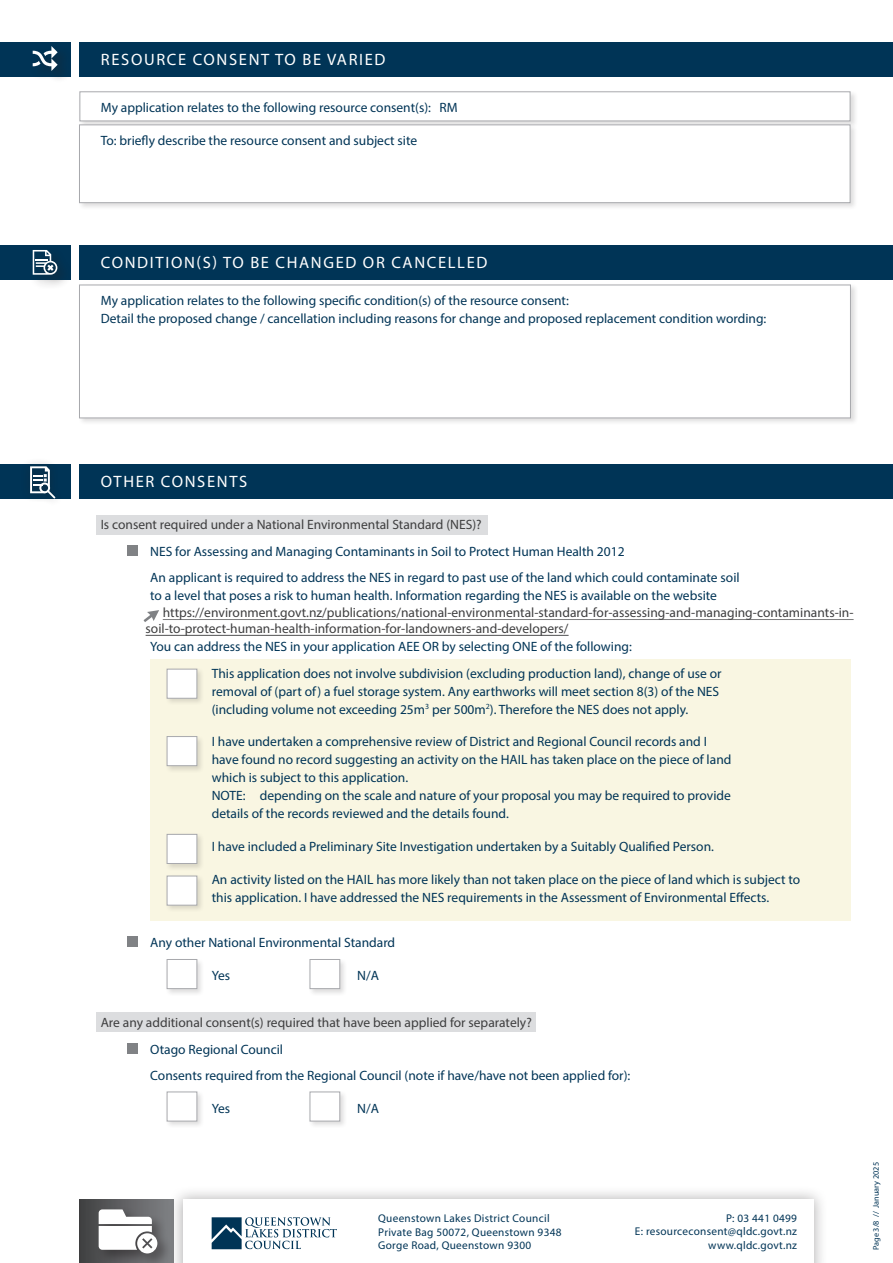
<style>
.page{position:relative;width:893px;height:1263px;background:#fff}
.page>*{position:absolute;margin:0;border:0;box-sizing:border-box;transform-origin:0 0}
.t1{font:16.5px "Myriad Pro";letter-spacing:.1em;color:#fff}
.t2{font:13.5px/18px "Myriad Pro";color:#003456}
.t3{font:13.5px "Myriad Pro";color:#3e3e3f}
.t4{font:11.25px/13.5px "Myriad Pro";letter-spacing:.025em;color:#003456}
.t5{font:8.25px "Myriad Pro";color:#003456}
</style>
<div class="page">
<div style="left:79px;top:43px;width:814px;height:34px;background:#003456"></div>
<div style="left:79px;top:464px;width:814px;height:34px;background:#003456"></div>
<div style="left:0;top:43px;width:71px;height:34px;background:#003456"></div>
<div style="left:0;top:464px;width:71px;height:34px;background:#003456"></div>
<div style="left:79px;top:245px;width:814px;height:34px;background:#003456"></div>
<div style="left:0;top:245px;width:71px;height:34px;background:#003456"></div>
<div style="left:150px;top:659px;width:701px;height:262px;background:#f9f6e2"></div>
<div style="left:96px;top:515px;width:392px;height:19px;background:#dcdddf"></div>
<div style="left:96px;top:1012px;width:440px;height:20px;background:#dcdddf"></div>
<div style="left:165px;top:667px;width:40px;height:39px;background:#231f20;opacity:.15"></div>
<div style="left:167px;top:669px;width:30px;height:30px;background:#fff;border:1px solid #a8a9ad"></div>
<div style="left:165px;top:734px;width:40px;height:39px;background:#231f20;opacity:.15"></div>
<div style="left:167px;top:736px;width:30px;height:30px;background:#fff;border:1px solid #a8a9ad"></div>
<div style="left:165px;top:832px;width:40px;height:39px;background:#231f20;opacity:.15"></div>
<div style="left:167px;top:834px;width:30px;height:30px;background:#fff;border:1px solid #a8a9ad"></div>
<div style="left:165px;top:874px;width:40px;height:39px;background:#231f20;opacity:.15"></div>
<div style="left:167px;top:876px;width:30px;height:29px;background:#fff;border:1px solid #a8a9ad"></div>
<div style="left:165px;top:957px;width:40px;height:39px;background:#231f20;opacity:.15"></div>
<div style="left:167px;top:959px;width:30px;height:30px;background:#fff;border:1px solid #a8a9ad"></div>
<div style="left:165px;top:1090px;width:40px;height:39px;background:#231f20;opacity:.15"></div>
<div style="left:167px;top:1091px;width:30px;height:30px;background:#fff;border:1px solid #a8a9ad"></div>
<div style="left:308px;top:957px;width:40px;height:39px;background:#231f20;opacity:.15"></div>
<div style="left:310px;top:959px;width:30px;height:30px;background:#fff;border:1px solid #a8a9ad"></div>
<div style="left:308px;top:1090px;width:40px;height:39px;background:#231f20;opacity:.15"></div>
<div style="left:310px;top:1091px;width:30px;height:30px;background:#fff;border:1px solid #a8a9ad"></div>
<div style="left:77px;top:283px;width:781px;height:143px;background:#231f20;opacity:.15"></div>
<div style="left:79px;top:285px;width:772px;height:133px;background:#fff;border:1px solid #a8a9ad"></div>
<div style="left:78px;top:90px;width:780px;height:39px;background:#231f20;opacity:.15"></div>
<div style="left:79px;top:91px;width:771px;height:30px;background:#fff;border:1px solid #a8a9ad"></div>
<div style="left:77px;top:123px;width:781px;height:88px;background:#231f20;opacity:.15"></div>
<div style="left:79px;top:124px;width:771px;height:79px;background:#fff;border:1px solid #a8a9ad"></div>
<div style="left:128px;top:545px;width:10px;height:11px;background:#808285"></div>
<div style="left:128px;top:936px;width:10px;height:11px;background:#808285"></div>
<div style="left:128px;top:1044px;width:10px;height:10px;background:#808285"></div>
<svg style="left:144px;top:610px;width:15px;height:12px"></svg>
<div style="left:21px;top:457px;width:42px;height:50px;background:#231f20;opacity:.5"></div>
<svg style="left:30px;top:466px;width:25px;height:33px"></svg>
<div style="left:30px;top:247px;width:42px;height:43px;background:#231f20;opacity:.5"></div>
<svg style="left:33px;top:250px;width:24px;height:25px"></svg>
<div style="left:30px;top:44px;width:42px;height:41px;background:#231f20;opacity:.5"></div>
<svg style="left:33px;top:46px;width:25px;height:25px"></svg>
<div style="left:79px;top:1199px;width:95px;height:64px;background:linear-gradient(to right,#404142,#818386)"></div>
<div style="left:168px;top:1185px;width:660px;height:78px;background:#231f20;opacity:.35"></div>
<div style="left:183px;top:1199px;width:631px;height:64px;background:#fff"></div>
<svg style="left:212px;top:1217px;width:125px;height:32px"></svg>
<div style="left:96px;top:1206px;width:76px;height:57px;background:#231f20;opacity:.5"></div>
<svg style="left:99px;top:1209px;width:58px;height:44px"></svg>
<hr style="left:163px;top:619px;width:691px;height:1px;background:#3e3e3f">
<hr style="left:146px;top:635px;width:423px;height:1px;background:#3e3e3f">
<p class="t1" style="left:101px;top:50px;width:286px">RESOURCE CONSENT TO BE VARIED</p>
<p class="t2" style="left:101px;top:98px;width:358px">My application relates to the following resource consent(s): RM</p>
<p class="t2" style="left:101px;top:131px;width:318px">To: briefly describe the resource consent and subject site</p>
<p class="t1" style="left:101px;top:252px;width:388px">CONDITION(S) TO BE CHANGED OR CANCELLED</p>
<p class="t2" style="left:101px;top:291px;width:470px">My application relates to the following specific condition(s) of the resource consent:</p>
<p class="t2" style="left:101px;top:309px;width:667px">Detail the proposed change / cancellation including reasons for change and proposed replacement condition wording:</p>
<p class="t1" style="left:101px;top:471px;width:148px">OTHER CONSENTS</p>
<p class="t3" style="left:101px;top:516px;width:382px">Is consent required under a National Environmental Standard (NES)?</p>
<p class="t2" style="left:150px;top:542px;width:476px">NES for Assessing and Managing Contaminants in Soil to Protect Human Health 2012</p>
<p class="t2" style="left:150px;top:568px;width:591px">An applicant is required to address the NES in regard to past use of the land which could contaminate soil</p>
<p class="t2" style="left:150px;top:586px;width:568px">to a level that poses a risk to human health. Information regarding the NES is available on the website</p>
<p class="t3" style="left:163px;top:604px;width:692px">https://environment.govt.nz/publications/national-environmental-standard-for-assessing-and-managing-contaminants-in-</p>
<p class="t3" style="left:146px;top:620px;width:424px">soil-to-protect-human-health-information-for-landowners-and-developers/</p>
<p class="t2" style="left:150px;top:637px;width:483px">You can address the NES in your application AEE OR by selecting ONE of the following:</p>
<p class="t2" style="left:212px;top:664px;width:511px">This application does not involve subdivision (excluding production land), change of use or removal of (part of) a fuel storage system. Any earthworks will meet section 8(3) of the NES (including volume not exceeding 25m<sup>3</sup> per 500m<sup>2</sup>). Therefore the NES does not apply.</p>
<p class="t2" style="left:212px;top:733px;width:521px">I have undertaken a comprehensive review of District and Regional Council records and I have found no record suggesting an activity on the HAIL has taken place on the piece of land which is subject to this application.<br>NOTE: depending on the scale and nature of your proposal you may be required to provide details of the records reviewed and the details found.</p>
<p class="t2" style="left:212px;top:837px;width:504px">I have included a Preliminary Site Investigation undertaken by a Suitably Qualified Person.</p>
<p class="t2" style="left:212px;top:870px;width:590px">An activity listed on the HAIL has more likely than not taken place on the piece of land which is subject to this application. I have addressed the NES requirements in the Assessment of Environmental Effects.</p>
<p class="t2" style="left:150px;top:933px;width:246px">Any other National Environmental Standard</p>
<p class="t2" style="left:212px;top:966px;width:20px">Yes</p>
<p class="t2" style="left:357px;top:966px;width:23px">N/A</p>
<p class="t3" style="left:101px;top:1014px;width:433px">Are any additional consent(s) required that have been applied for separately?</p>
<p class="t2" style="left:150px;top:1040px;width:134px">Otago Regional Council</p>
<p class="t2" style="left:150px;top:1066px;width:482px">Consents required from the Regional Council (note if have/have not been applied for):</p>
<p class="t2" style="left:212px;top:1099px;width:20px">Yes</p>
<p class="t2" style="left:357px;top:1099px;width:23px">N/A</p>
<p class="t4" style="left:378px;top:1211px;width:185px">Queenstown Lakes District Council<br>Private Bag 50072, Queenstown 9348<br>Gorge Road, Queenstown 9300</p>
<p class="t4" style="left:635px;top:1211px;width:164px;text-align:right">P: 03 441 0499<br>E: resourceconsent@qldc.govt.nz www.qldc.govt.nz</p>
<p class="t5" style="left:871px;top:1250px;width:90px;rotate:-90deg">Page 3/8 // January 2025</p>
</div>
